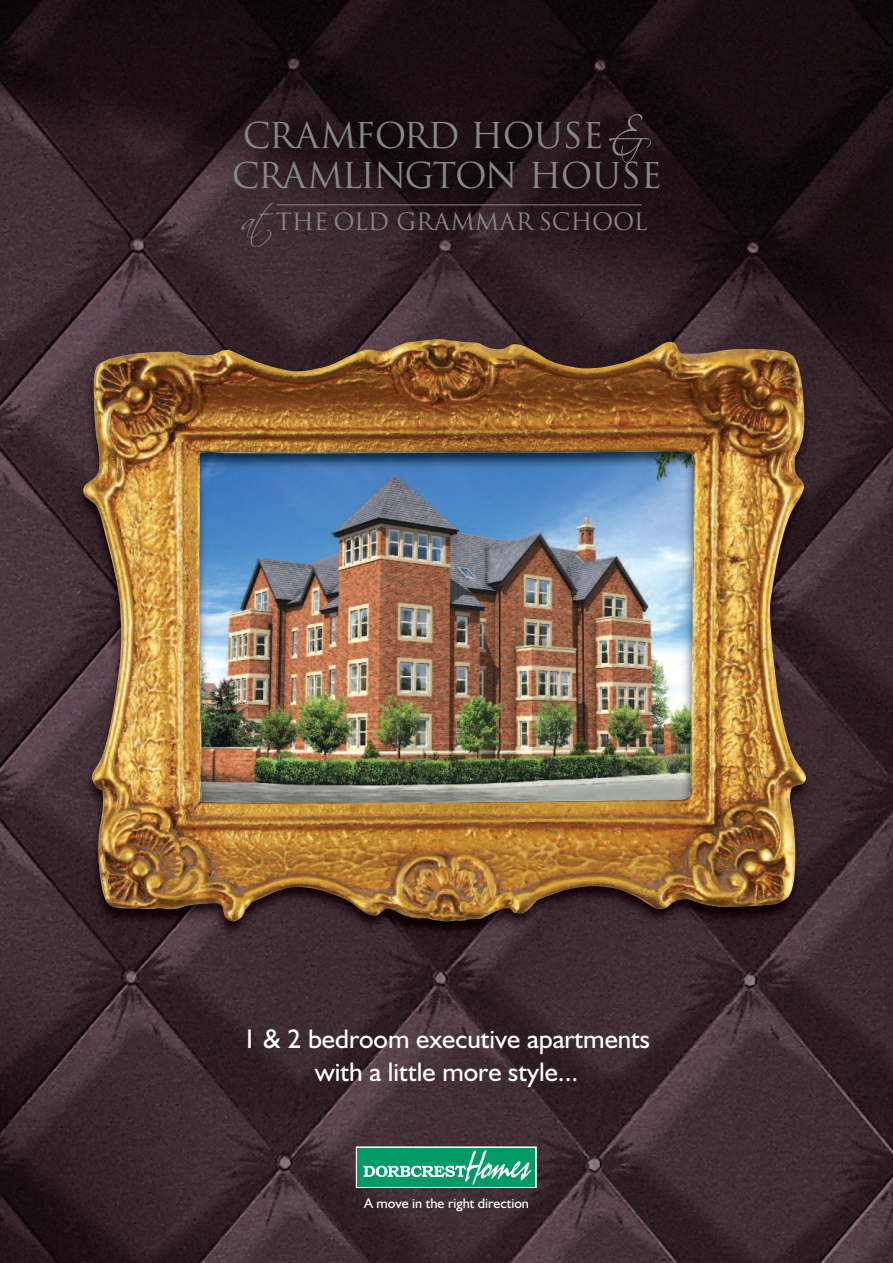
<style>
.page{position:relative;width:893px;height:1263px;background:#fff}
.page>*{position:absolute;margin:0;border:0;box-sizing:border-box;transform-origin:0 0}
.t1{font:54.15px "Scriptina";color:#86888c}
.t2{font:34.65px/39.6px "Trajan";letter-spacing:-.035em;color:#86888c}
.t3{font:27px/33px "Humanist 521 BT";color:#fff;text-align:center}
.t4{font:23.25px "Trajan";letter-spacing:-.005em;color:#86888c}
.t5{font:14.25px "Humanist 521 BT";color:#fff}
.s1{font-family:"Scriptina";font-size:31.05px}
</style>
<div class="page">
<img style="left:0;top:0;width:893px;height:1263px">
<svg style="left:356px;top:1146px;width:181px;height:42px"></svg>
<hr style="left:277px;top:205px;width:365px;height:1px;background:#86888c">
<img style="left:50px;top:321px;width:792px;height:639px">
<img style="left:83px;top:339px;width:723px;height:583px">
<h1 class="t1" style="left:613px;top:105px;width:36px">&amp;</h1>
<p class="t2" style="left:232px;top:117px;width:431px;text-indent:11px">CRAMFORD HOUSE<br>CRAMLINGTON HOUSE</p>
<p class="t4" style="left:242px;top:209px;width:407px"><span class="s1">at</span>THE OLD GRAMMAR SCHOOL</p>
<p class="t3" style="left:243px;top:1025px;width:409px">1 &amp; 2 bedroom executive apartments with a little more style...</p>
<p class="t5" style="left:364px;top:1198px;width:166px">A move in the right direction</p>
</div>
